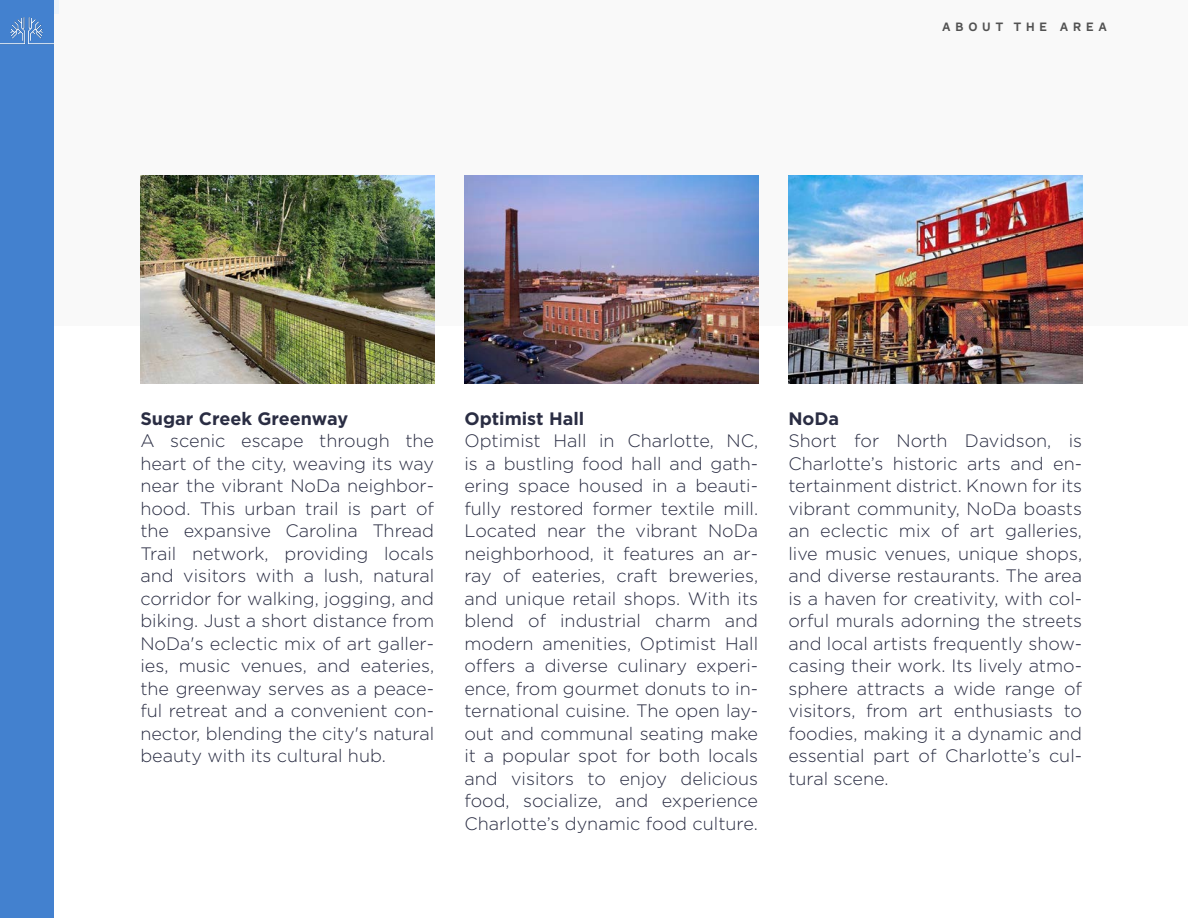
<style>
.page{position:relative;width:1188px;height:918px;background:#fff}
.page>*{position:absolute;margin:0;border:0;box-sizing:border-box;transform-origin:0 0}
.t1{font:300 18px/22.5px "Gotham";color:#2a2d43;text-align:justify}
.t2{font:700 18px "Gotham";color:#2a2d43}
.t3{font:700 12px "Nurom";letter-spacing:.4em;color:#525252}
</style>
<div class="page">
<div style="left:0;top:0;width:54px;height:918px;background:#4381cf"></div>
<img style="left:0;top:17px;width:54px;height:28px">
<div style="left:54px;top:0;width:1134px;height:325px;background:#f9f9f9"></div>
<img style="left:464px;top:176px;width:294px;height:207px">
<hr style="left:54px;top:0;width:4px;height:13px;background:#ecf3fa">
<img style="left:140px;top:176px;width:294px;height:207px">
<img style="left:788px;top:176px;width:294px;height:207px">
<p class="t3" style="left:942px;top:19px;width:166px">ABOUT THE AREA</p>
<p class="t2" style="left:140px;top:408px;width:209px">Sugar Creek Greenway</p>
<p class="t1" style="left:140px;top:429px;width:295px">A scenic escape through the heart of the city, weaving its way near the vibrant NoDa neighbor&shy;hood. This urban trail is part of the expansive Carolina Thread Trail network, providing locals and visitors with a lush, natural corridor for walking, jogging, and biking. Just a short distance from NoDa's eclectic mix of art galler&shy;ies, music venues, and eateries, the greenway serves as a peace&shy;ful retreat and a convenient con&shy;nector, blending the city's natural beauty with its cultural hub.</p>
<p class="t2" style="left:464px;top:408px;width:121px">Optimist Hall</p>
<p class="t1" style="left:464px;top:429px;width:295px">Optimist Hall in Charlotte, NC, is a bustling food hall and gath&shy;ering space housed in a beauti&shy;fully restored former textile mill.<br>Located near the vibrant NoDa neighborhood, it features an ar&shy;ray of eateries, craft breweries, and unique retail shops. With its blend of industrial charm and modern amenities, Optimist Hall offers a diverse culinary experi&shy;ence, from gourmet donuts to in&shy;ternational cuisine. The open lay&shy;out and communal seating make it a popular spot for both locals and visitors to enjoy delicious food, socialize, and experience Charlotte’s dynamic food culture.</p>
<p class="t2" style="left:788px;top:408px;width:52px">NoDa</p>
<p class="t1" style="left:788px;top:429px;width:295px">Short for North Davidson, is Charlotte’s historic arts and en&shy;tertainment district. Known for its vibrant community, NoDa boasts an eclectic mix of art galleries, live music venues, unique shops, and diverse restaurants. The area is a haven for creativity, with col&shy;orful murals adorning the streets and local artists frequently show&shy;casing their work. Its lively atmo&shy;sphere attracts a wide range of visitors, from art enthusiasts to foodies, making it a dynamic and essential part of Charlotte’s cul&shy;tural scene.</p>
</div>
